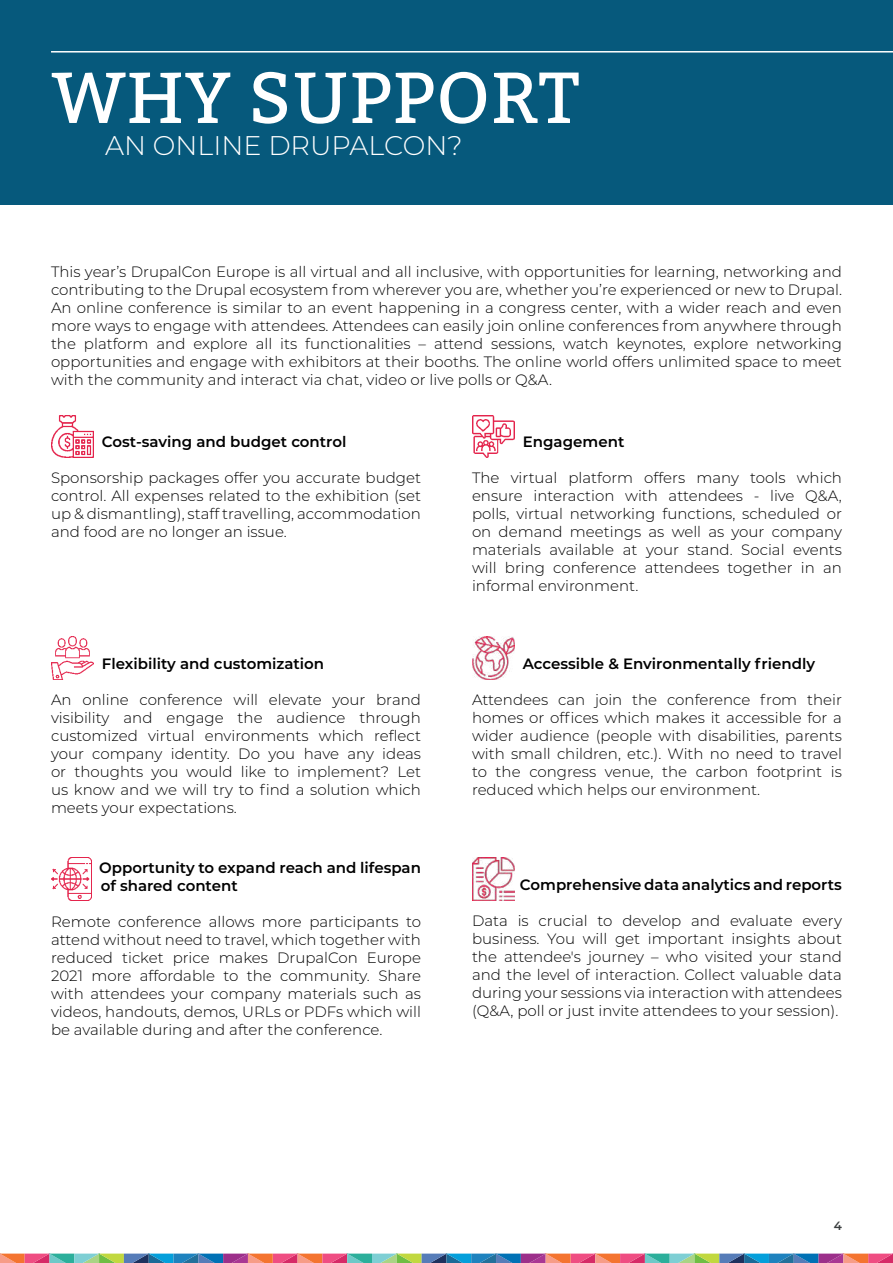
<style>
.page{position:relative;width:893px;height:1263px;background:#fff}
.page>*{position:absolute;margin:0;border:0;box-sizing:border-box;transform-origin:0 0}
.t1{font:72px "Bitter";letter-spacing:.01em;color:#fff}
.t2{font:300 27px "Montserrat";color:#fff}
.t3{font:300 15px/18px "Montserrat";color:#000;text-align:justify}
.t4{font:600 15px/18px "Montserrat";color:#000}
.t5{font:600 12px "Montserrat";color:#3a3e3f}
</style>
<div class="page">
<div style="left:0;top:0;width:893px;height:205px;background:#06597c"></div>
<hr style="left:51px;top:51px;width:842px;height:2px;background:#fff">
<svg style="left:0;top:1253px;width:893px;height:10px;background:#908894"></svg>
<img style="left:51px;top:415px;width:43px;height:43px">
<img style="left:51px;top:857px;width:41px;height:43px">
<img style="left:51px;top:636px;width:43px;height:43px">
<img style="left:472px;top:415px;width:42px;height:43px">
<img style="left:472px;top:636px;width:42px;height:43px">
<img style="left:472px;top:857px;width:42px;height:43px">
<h1 class="t1" style="left:51px;top:52px;width:529px">WHY SUPPORT</h1>
<h2 class="t2" style="left:105px;top:127px;width:359px">AN ONLINE DRUPALCON?</h2>
<p class="t3" style="left:51px;top:263px;width:792px">This year’s DrupalCon Europe is all virtual and all inclusive, with opportunities for learning, networking and contributing to the Drupal ecosystem from wherever you are, whether you’re experienced or new to Drupal.<br>An online conference is similar to an event happening in a congress center, with a wider reach and even more ways to engage with attendees. Attendees can easily join online conferences from anywhere through the platform and explore all its functionalities – attend sessions, watch keynotes, explore networking opportunities and engage with exhibitors at their booths. The online world offers unlimited space to meet with the community and interact via chat, video or live polls or Q&amp;A.</p>
<p class="t4" style="left:102px;top:432px;width:246px">Cost-saving and budget control</p>
<p class="t3" style="left:51px;top:469px;width:371px">Sponsorship packages offer you accurate budget control. All expenses related to the exhibition (set up &amp; dismantling), staff travelling, accommodation and food are no longer an issue.</p>
<p class="t4" style="left:102px;top:653px;width:224px">Flexibility and customization</p>
<p class="t3" style="left:51px;top:690px;width:371px">An online conference will elevate your brand visibility and engage the audience through customized virtual environments which reflect your company identity. Do you have any ideas or thoughts you would like to implement? Let us know and we will try to find a solution which meets your expectations.</p>
<p class="t4" style="left:99px;top:858px;width:323px">Opportunity to expand reach and lifespan of shared content</p>
<p class="t3" style="left:51px;top:912px;width:371px">Remote conference allows more participants to attend without need to travel, which together with reduced ticket price makes DrupalCon Europe 2021 more affordable to the community. Share with attendees your company materials such as videos, handouts, demos, URLs or PDFs which will be available during and after the conference.</p>
<p class="t4" style="left:523px;top:432px;width:103px">Engagement</p>
<p class="t3" style="left:472px;top:469px;width:371px">The virtual platform offers many tools which ensure interaction with attendees - live Q&amp;A, polls, virtual networking functions, scheduled or on demand meetings as well as your company materials available at your stand. Social events will bring conference attendees together in an informal environment.</p>
<p class="t4" style="left:523px;top:653px;width:294px">Accessible &amp; Environmentally friendly</p>
<p class="t3" style="left:472px;top:690px;width:371px">Attendees can join the conference from their homes or offices which makes it accessible for a wider audience (people with disabilities, parents with small children, etc.). With no need to travel to the congress venue, the carbon footprint is reduced which helps our environment.</p>
<p class="t4" style="left:520px;top:874px;width:323px">Comprehensive data analytics and reports</p>
<p class="t3" style="left:472px;top:911px;width:371px">Data is crucial to develop and evaluate every business. You will get important insights about the attendee's journey – who visited your stand and the level of interaction. Collect valuable data during your sessions via interaction with attendees (Q&amp;A, poll or just invite attendees to your session).</p>
<p class="t5" style="left:834px;top:1217px;width:10px">4</p>
</div>
